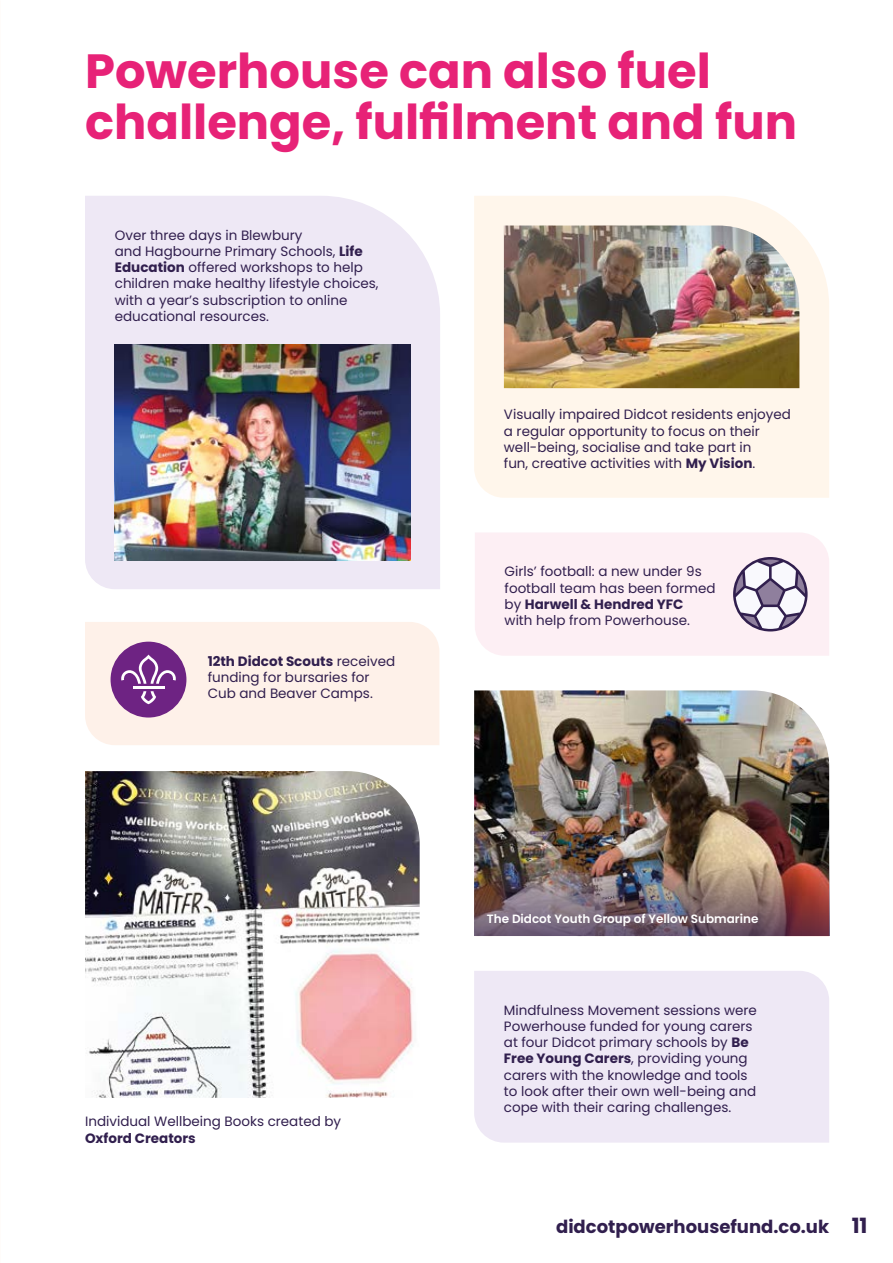
<style>
.page{position:relative;width:893px;height:1263px;background:#fff}
.page>*{position:absolute;margin:0;border:0;box-sizing:border-box;transform-origin:0 0}
.t1{font:700 48px/51px "Poppins";color:#e72277}
.t2{font:700 18px "Poppins";color:#311f4e}
.t3{font:13.5px/16.2px "Poppins";color:#311f4e}
.t4{font:700 13.5px "Poppins";color:#311f4e}
.t5{font:600 12px "Poppins";color:#fff}
.s1{font-weight:700}
.s2{font-size:21px}
</style>
<div class="page">
<div style="left:85px;top:196px;width:355px;height:393px;background:#eee8f5"></div>
<img style="left:115px;top:345px;width:295px;height:216px">
<div style="left:474px;top:971px;width:355px;height:171px;background:#eee8f5"></div>
<img style="left:474px;top:690px;width:355px;height:154px">
<svg style="left:475px;top:533px;width:354px;height:123px"></svg>
<svg style="left:85px;top:622px;width:354px;height:123px;background:#f0dee0"></svg>
<hr style="left:133px;top:686px;width:31px;height:3px;background:#fff">
<img style="left:474px;top:844px;width:355px;height:92px">
<div style="left:474px;top:196px;width:355px;height:302px;background:#fff6eb"></div>
<img style="left:504px;top:226px;width:295px;height:162px">
<img style="left:85px;top:771px;width:335px;height:327px">
<h1 class="t1" style="left:85px;top:46px;width:713px">Powerhouse can also fuel challenge, fulfilment and fun</h1>
<p class="t3" style="left:115px;top:227px;width:265px">Over three days in Blewbury<br>and Hagbourne Primary Schools, <span class="s1">Life Education</span> offered workshops to help children make healthy lifestyle choices, with a year’s subscription to online educational resources.</p>
<p class="t3" style="left:208px;top:653px;width:189px"><span class="s1">12th Didcot Scouts</span> received funding for bursaries for<br>Cub and Beaver Camps.</p>
<p class="t3" style="left:85px;top:1114px;width:258px">Individual Wellbeing Books created by</p>
<p class="t4" style="left:85px;top:1130px;width:112px">Oxford Creators</p>
<p class="t3" style="left:504px;top:407px;width:288px">Visually impaired Didcot residents enjoyed a regular opportunity to focus on their well-being, socialise and take part in<br>fun, creative activities with <span class="s1">My Vision</span>.</p>
<p class="t3" style="left:505px;top:564px;width:213px">Girls’ football: a new under 9s football team has been formed by <span class="s1">Harwell &amp; Hendred YFC<br></span>with help from Powerhouse.</p>
<p class="t5" style="left:487px;top:912px;width:273px">The Didcot Youth Group of Yellow Submarine</p>
<p class="t3" style="left:504px;top:1002px;width:255px">Mindfulness Movement sessions were Powerhouse funded for young carers at four Didcot primary schools by <span class="s1">Be Free Young Carers</span>, providing young carers with the knowledge and tools to look after their own well-being and cope with their caring challenges.</p>
<h2 class="t2" style="left:556px;top:1216px;width:313px">didcotpowerhousefund.co.uk <span class="s2">11</span></h2>
</div>
